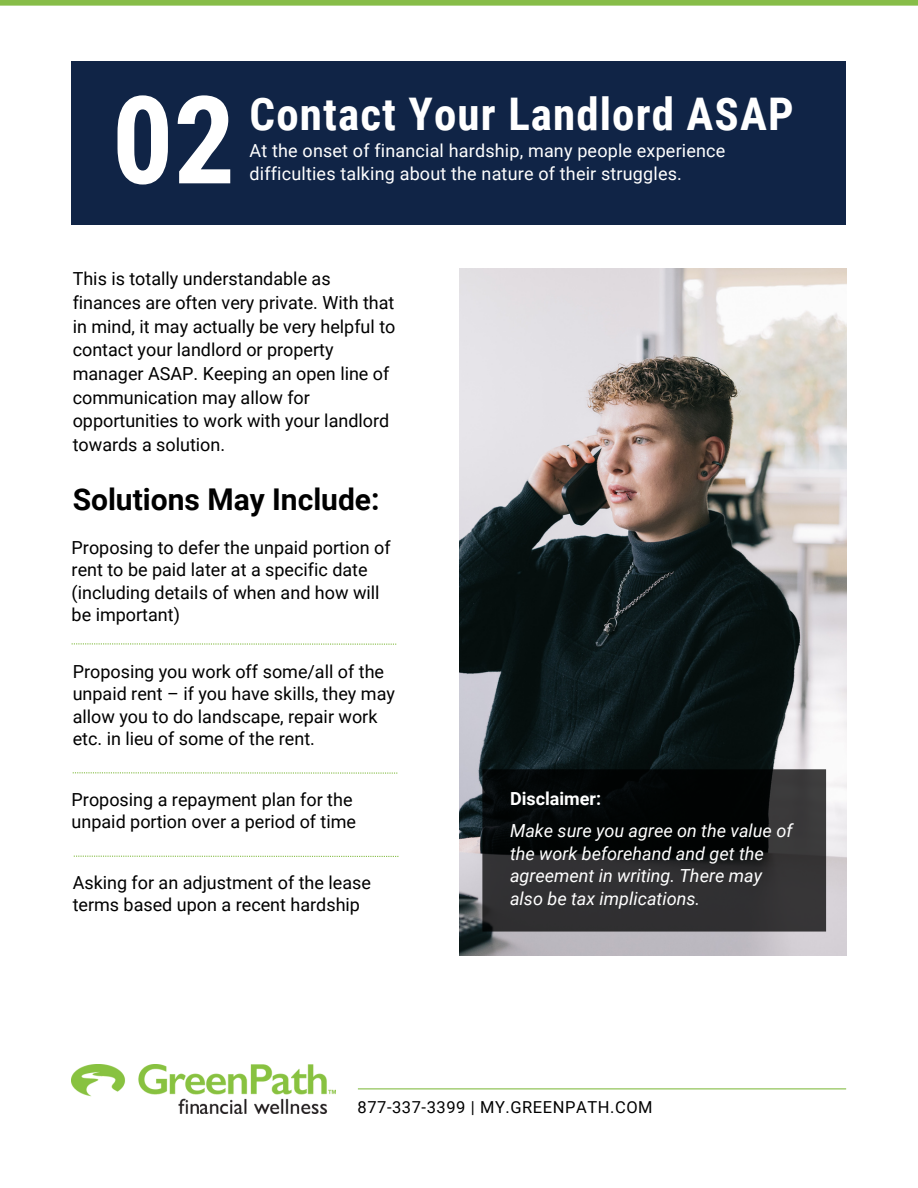
<style>
.page{position:relative;width:918px;height:1188px;background:#fff}
.page>*{position:absolute;margin:0;border:0;box-sizing:border-box;transform-origin:0 0}
.t1{font:700 121.95px "Roboto Condensed";color:#fff}
.t2{font:700 45px "Roboto Condensed";letter-spacing:.025em;color:#fff}
.t3{font:700 30px "Roboto";color:#000}
.t4{font:18px/22.5px "Roboto";color:#000}
.t5{font:italic 18px/22.5px "Roboto";color:#fff}
.t6{font:18px/22.5px "Roboto";letter-spacing:.01em;color:#fff}
.t7{font:700 18px "Roboto";color:#fff}
.t8{font:16.5px "Roboto";letter-spacing:.035em;color:#000}
</style>
<div class="page">
<img style="left:72px;top:1064px;width:264px;height:50px">
<hr style="left:358px;top:1088px;width:488px;height:1px;background:#87bd48">
<div style="left:0;top:0;width:918px;height:6px;background:#87bd48"></div>
<div style="left:72px;top:61px;width:774px;height:164px;background:#102446"></div>
<img style="left:459px;top:269px;width:387px;height:686px">
<svg style="left:72px;top:643px;width:324px;height:2px"></svg>
<svg style="left:73px;top:772px;width:324px;height:2px"></svg>
<svg style="left:74px;top:856px;width:324px;height:1px"></svg>
<svg style="left:482px;top:769px;width:344px;height:163px;background:#1d1e1f"></svg>
<h1 class="t1" style="left:112px;top:70px;width:125px">02</h1>
<h2 class="t2" style="left:250px;top:89px;width:546px">Contact Your Landlord ASAP</h2>
<p class="t6" style="left:250px;top:140px;width:477px">At the onset of financial hardship, many people experience difficulties talking about the nature of their struggles.</p>
<p class="t4" style="left:73px;top:267px;width:324px;line-height:23.7px">This is totally understandable as finances are often very private. With that in mind, it may actually be very helpful to contact your landlord or property manager ASAP. Keeping an open line of communication may allow for opportunities to work with your landlord towards a solution.</p>
<h3 class="t3" style="left:73px;top:482px;width:308px">Solutions May Include:</h3>
<p class="t4" style="left:72px;top:537px;width:321px">Proposing to defer the unpaid portion of rent to be paid later at a specific date (including details of when and how will be important)</p>
<p class="t4" style="left:73px;top:660px;width:324px">Proposing you work off some/all of the unpaid rent – if you have skills, they may allow you to do landscape, repair work etc. in lieu of some of the rent.</p>
<p class="t4" style="left:72px;top:788px;width:286px">Proposing a repayment plan for the unpaid portion over a period of time</p>
<p class="t4" style="left:73px;top:871px;width:300px">Asking for an adjustment of the lease terms based upon a recent hardship</p>
<p class="t7" style="left:510px;top:788px;width:93px">Disclaimer:</p>
<p class="t5" style="left:510px;top:820px;width:284px">Make sure you agree on the value of the work beforehand and get the agreement in writing. There may also be tax implications.</p>
<p class="t8" style="left:358px;top:1098px;width:297px">877-337-3399 | MY.GREENPATH.COM</p>
</div>
